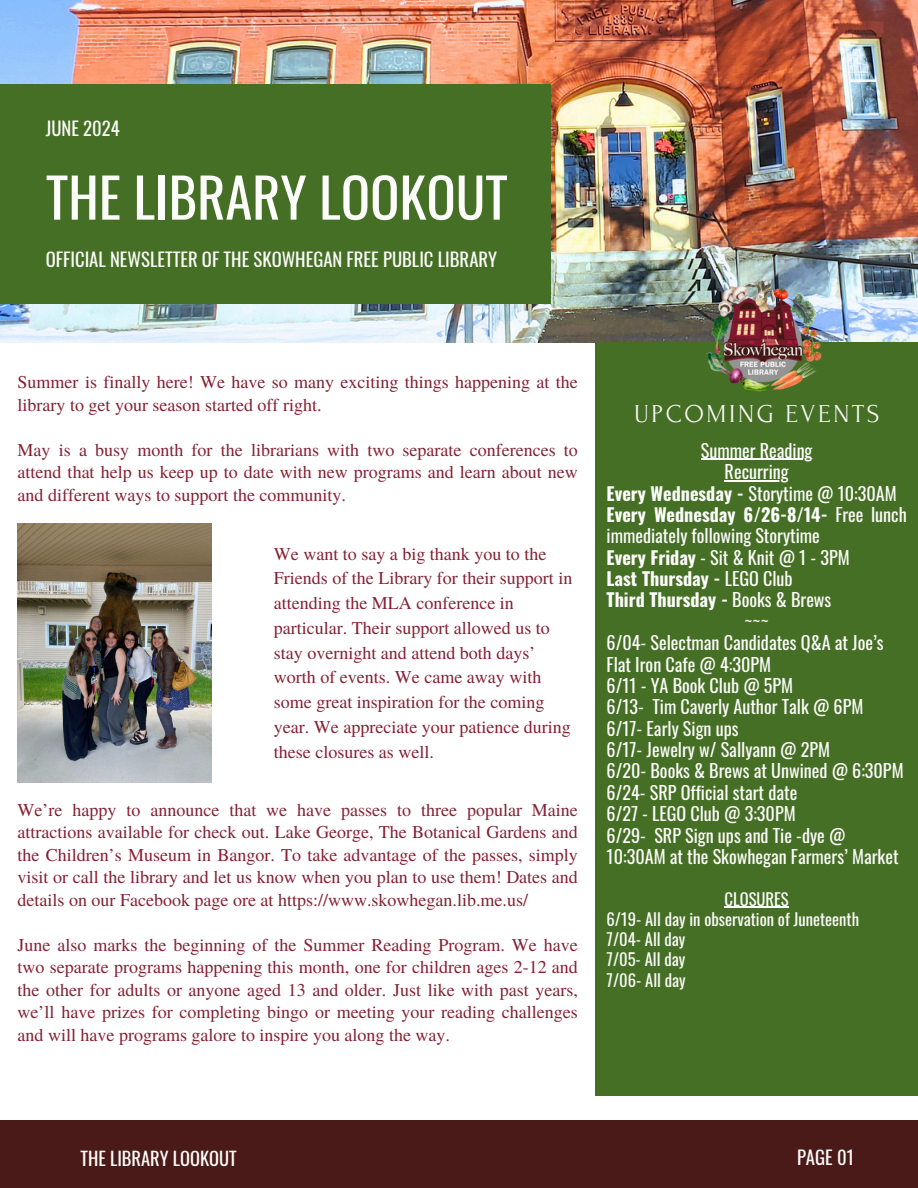
<style>
.page{position:relative;width:918px;height:1188px;background:#fff}
.page>*{position:absolute;margin:0;border:0;box-sizing:border-box;transform-origin:0 0}
.t1{font:54.45px "Oswald";color:#fcfcfa}
.t2{font:25.8px "Forum";letter-spacing:.1em;color:#fcfcfa}
.t3{font:18.75px "Oswald";color:#fcfcfa}
.t4{font:18.6px "Oswald";color:#fcfcfa}
.t5{font:18.45px "Oswald";color:#fcfcfa}
.t6{font:18.15px "Oswald";color:#fcfcfa}
.t7{font:700 18.15px "Oswald";color:#fcfcfa}
.t8{font:18px/22.5px "Te X Gyre Termes";color:#852134;text-align:justify}
.t9{font:16.65px "Oswald";color:#fcfcfa}
.s1{font-weight:700}
.s2{font-weight:400}
</style>
<div class="page">
<img style="left:0;top:0;width:918px;height:342px">
<div style="left:595px;top:342px;width:323px;height:754px;background:#456f24"></div>
<div style="left:0;top:84px;width:550px;height:219px;background:#456f24"></div>
<div style="left:0;top:1120px;width:918px;height:68px;background:#4a1a19"></div>
<img style="left:690px;top:270px;width:144px;height:122px">
<img style="left:18px;top:524px;width:193px;height:258px">
<hr style="left:701px;top:459px;width:112px;height:1px;background:#fcfcfa">
<hr style="left:725px;top:480px;width:64px;height:1px;background:#fcfcfa">
<hr style="left:725px;top:907px;width:64px;height:1px;background:#fcfcfa">
<p class="t4" style="left:46px;top:114px;width:75px">JUNE 2024</p>
<p class="t1" style="left:46px;top:155px;width:464px">THE LIBRARY LOOKOUT</p>
<p class="t4" style="left:46px;top:245px;width:453px">OFFICIAL NEWSLETTER OF THE SKOWHEGAN FREE PUBLIC LIBRARY</p>
<h1 class="t8" style="left:18px;top:370px;width:562px">Summer is finally here! We have so many exciting things happening at the library to get your season started off right.</h1>
<h3 class="t8" style="left:18px;top:437px;width:562px">May is a busy month for the librarians with two separate conferences to attend that help us keep up to date with new programs and learn about new and different ways to support the community.</h3>
<h3 class="t8" style="left:274px;top:540px;width:300px;line-height:24.8px;text-align:left">We want to say a big thank you to the Friends of the Library for their support in attending the MLA conference in particular. Their support allowed us to stay overnight and attend both days’ worth of events. We came away with some great inspiration for the coming year. We appreciate your patience during these closures as well.</h3>
<p class="t8" style="left:18px;top:797px;width:562px">We’re happy to announce that we have passes to three popular Maine attractions available for check out. Lake George, The Botanical Gardens and the Children’s Museum in Bangor. To take advantage of the passes, simply visit or call the library and let us know when you plan to use them! Dates and details on our Facebook page ore at https://www.skowhegan.lib.me.us/</p>
<h4 class="t8" style="left:18px;top:932px;width:562px">June also marks the beginning of the Summer Reading Program. We have two separate programs happening this month, one for children ages 2-12 and the other for adults or anyone aged 13 and older. Just like with past years, we’ll have prizes for completing bingo or meeting your reading challenges and will have programs galore to inspire you along the way.</h4>
<p class="t2" style="left:634px;top:400px;width:247px">UPCOMING EVENTS</p>
<h4 class="t6" style="left:701px;top:436px;width:113px">Summer Reading</h4>
<h4 class="t6" style="left:725px;top:457px;width:66px">Recurring</h4>
<h4 class="t6" style="left:607px;top:479px;width:292px"><span class="s1">Every Wednesday -</span> Storytime @ 10:30AM</h4>
<h4 class="t7" style="left:607px;top:500px;width:302px">Every Wednesday 6/26-8/14- <span class="s2">Free lunch</span></h4>
<h4 class="t6" style="left:607px;top:522px;width:215px">immediately following Storytime</h4>
<h4 class="t6" style="left:607px;top:543px;width:245px"><span class="s1">Every Friday</span> - Sit &amp; Knit @ 1 - 3PM</h4>
<h4 class="t7" style="left:607px;top:564px;width:188px">Last Thursday - <span class="s2">LEGO Club</span></h4>
<h4 class="t7" style="left:607px;top:586px;width:226px">Third Thursday - <span class="s2">Books &amp; Brews</span></h4>
<h4 class="t6" style="left:745px;top:607px;width:26px">~~~</h4>
<h4 class="t6" style="left:607px;top:628px;width:279px">6/04- Selectman Candidates Q&amp;A at Joe’s</h4>
<h4 class="t6" style="left:607px;top:650px;width:166px">Flat Iron Cafe @ 4:30PM</h4>
<h4 class="t6" style="left:607px;top:671px;width:188px">6/11 - YA Book Club @ 5PM</h4>
<h4 class="t6" style="left:607px;top:693px;width:258px">6/13- Tim Caverly Author Talk @ 6PM</h4>
<h4 class="t6" style="left:607px;top:714px;width:133px">6/17- Early Sign ups</h4>
<h4 class="t6" style="left:607px;top:735px;width:225px">6/17- Jewelry w/ Sallyann @ 2PM</h4>
<h4 class="t6" style="left:607px;top:757px;width:299px">6/20- Books &amp; Brews at Unwined @ 6:30PM</h4>
<h4 class="t6" style="left:607px;top:778px;width:192px">6/24- SRP Official start date</h4>
<h4 class="t6" style="left:607px;top:799px;width:191px">6/27 - LEGO Club @ 3:30PM</h4>
<h4 class="t6" style="left:607px;top:821px;width:240px">6/29- SRP Sign ups and Tie -dye @</h4>
<h4 class="t6" style="left:607px;top:842px;width:294px">10:30AM at the Skowhegan Farmers’ Market</h4>
<h4 class="t9" style="left:725px;top:886px;width:66px">CLOSURES</h4>
<h4 class="t9" style="left:607px;top:906px;width:254px">6/19- All day in observation of Juneteenth</h4>
<p class="t9" style="left:607px;top:926px;width:80px">7/04- All day</p>
<h4 class="t9" style="left:607px;top:946px;width:80px">7/05- All day</h4>
<h3 class="t9" style="left:607px;top:967px;width:81px">7/06- All day</h3>
<h2 class="t5" style="left:80px;top:1144px;width:158px">THE LIBRARY LOOKOUT</h2>
<h4 class="t3" style="left:797px;top:1142px;width:59px">PAGE 01</h4>
</div>
